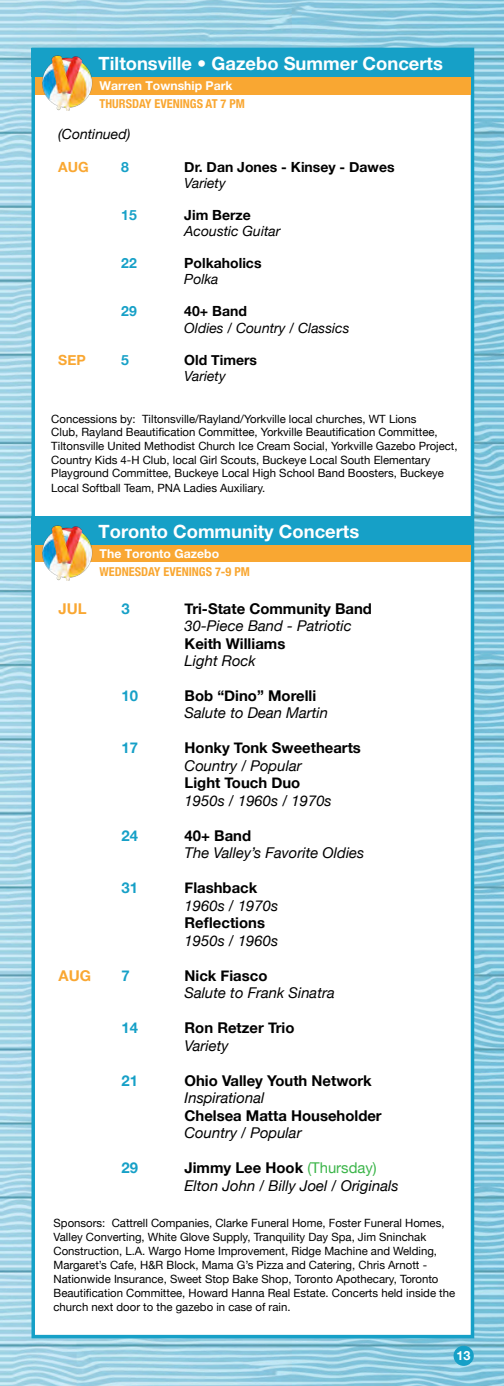
<style>
.page{position:relative;width:504px;height:1386px;background:#fff}
.page>*{position:absolute;margin:0;border:0;box-sizing:border-box;transform-origin:0 0}
.t1{font:700 18.38px "Helvetica Neue LT Pro";color:#fff}
.t2{font:italic 14.88px/17.5px "Helvetica Neue";color:#000}
.t3{font:700 14.88px "Helvetica Neue";color:#000}
.t4{font:700 14.88px "Helvetica Neue";color:#16a0c7}
.t5{font:700 14.88px "Helvetica Neue";color:#f9a732}
.t6{font:italic 14px "Helvetica Neue";color:#000}
.t7{font:700 14px "Helvetica Neue";color:#000}
.t8{font:700 14px "Helvetica Neue";color:#16a0c7}
.t9{font:700 14px "Helvetica Neue";color:#f9a732}
.t10{font:700 12.6px "Helvetica Neue";color:#fff}
.t11{font:700 condensed 12.25px "Helvetica Neue";color:#f9a732}
.t12{font:700 12.25px "Helvetica Neue LT Pro";color:#fff}
.t13{font:11.38px/14px "Helvetica Neue";color:#000}
.s1{font-weight:700;font-style:normal}
.s2{font-style:normal;color:#3cb54a}
</style>
<div class="page">
<img style="left:0;top:0;width:504px;height:1386px">
<div style="left:32px;top:48px;width:442px;height:1290px;background:#fff;border:4px solid #16a0c7"></div>
<div style="left:454px;top:1346px;width:20px;height:20px;background:#16a0c7;border-radius:50%"></div>
<div style="left:35px;top:544px;width:436px;height:18px;background:#f9a732"></div>
<div style="left:32px;top:516px;width:440px;height:29px;background:#16a0c7"></div>
<img style="left:42px;top:525px;width:51px;height:55px">
<div style="left:35px;top:77px;width:436px;height:18px;background:#f9a732"></div>
<div style="left:32px;top:49px;width:440px;height:28px;background:#16a0c7"></div>
<img style="left:42px;top:56px;width:51px;height:55px">
<h1 class="t1" style="left:99px;top:52px;width:346px">Tiltonsville • Gazebo Summer Concerts</h1>
<p class="t12" style="left:100px;top:78px;width:134px">Warren Township Park</p>
<p class="t11" style="left:100px;top:94px;width:147px">THURSDAY EVENINGS AT 7 PM</p>
<p class="t6" style="left:58px;top:124px;width:74px">(Continued)</p>
<p class="t9" style="left:58px;top:156px;width:32px">AUG</p>
<p class="t8" style="left:121px;top:156px;width:9px">8</p>
<p class="t7" style="left:184px;top:156px;width:212px">Dr. Dan Jones - Kinsey - Dawes</p>
<p class="t6" style="left:184px;top:173px;width:43px">Variety</p>
<p class="t8" style="left:121px;top:204px;width:17px">15</p>
<p class="t7" style="left:184px;top:204px;width:68px">Jim Berze</p>
<p class="t6" style="left:184px;top:221px;width:98px">Acoustic Guitar</p>
<p class="t8" style="left:121px;top:252px;width:17px">22</p>
<p class="t7" style="left:184px;top:252px;width:79px">Polkaholics</p>
<p class="t6" style="left:184px;top:269px;width:36px">Polka</p>
<p class="t8" style="left:121px;top:300px;width:17px">29</p>
<p class="t7" style="left:184px;top:300px;width:64px">40+ Band</p>
<p class="t6" style="left:184px;top:317px;width:167px">Oldies / Country / Classics</p>
<p class="t9" style="left:58px;top:349px;width:29px">SEP</p>
<p class="t8" style="left:121px;top:349px;width:9px">5</p>
<p class="t7" style="left:184px;top:349px;width:74px">Old Timers</p>
<p class="t6" style="left:184px;top:366px;width:43px">Variety</p>
<p class="t13" style="left:51px;top:412px;width:408px">Concessions by: Tiltonsville/Rayland/Yorkville local churches, WT Lions<br>Club, Rayland Beautification Committee, Yorkville Beautification Committee, Tiltonsville United Methodist Church Ice Cream Social, Yorkville Gazebo Project, Country Kids 4-H Club, local Girl Scouts, Buckeye Local South Elementary Playground Committee, Buckeye Local High School Band Boosters, Buckeye Local Softball Team, PNA Ladies Auxiliary.</p>
<h1 class="t1" style="left:99px;top:520px;width:262px">Toronto Community Concerts</h1>
<p class="t12" style="left:100px;top:546px;width:121px">The Toronto Gazebo</p>
<p class="t11" style="left:100px;top:561px;width:152px">WEDNESDAY EVENINGS 7-9 PM</p>
<h2 class="t5" style="left:59px;top:597px;width:30px">JUL</h2>
<h2 class="t4" style="left:122px;top:597px;width:10px">3</h2>
<h2 class="t3" style="left:185px;top:597px;width:189px">Tri-State Community Band</h2>
<h2 class="t2" style="left:185px;top:618px;width:169px">30-Piece Band - Patriotic</h2>
<h2 class="t3" style="left:185px;top:632px;width:102px">Keith Williams</h2>
<h2 class="t2" style="left:185px;top:653px;width:73px">Light Rock</h2>
<h2 class="t4" style="left:122px;top:684px;width:18px">10</h2>
<h2 class="t3" style="left:185px;top:684px;width:133px">Bob “Dino” Morelli</h2>
<h2 class="t2" style="left:185px;top:705px;width:145px">Salute to Dean Martin</h2>
<h2 class="t4" style="left:122px;top:737px;width:18px">17</h2>
<h2 class="t3" style="left:185px;top:737px;width:178px">Honky Tonk Sweethearts</h2>
<h2 class="t2" style="left:185px;top:758px;width:119px">Country / Popular</h2>
<h2 class="t3" style="left:185px;top:772px;width:117px">Light Touch Duo</h2>
<h2 class="t2" style="left:185px;top:793px;width:149px">1950s / 1960s / 1970s</h2>
<h2 class="t4" style="left:122px;top:824px;width:18px">24</h2>
<h2 class="t3" style="left:185px;top:824px;width:68px">40+ Band</h2>
<h2 class="t2" style="left:185px;top:845px;width:181px">The Valley’s Favorite Oldies</h2>
<h2 class="t4" style="left:122px;top:876px;width:18px">31</h2>
<h2 class="t3" style="left:185px;top:876px;width:74px">Flashback</h2>
<h2 class="t2" style="left:185px;top:898px;width:95px">1960s / 1970s</h2>
<h2 class="t3" style="left:185px;top:911px;width:82px">Reflections</h2>
<h2 class="t2" style="left:185px;top:933px;width:95px">1950s / 1960s</h2>
<h2 class="t5" style="left:59px;top:964px;width:34px">AUG</h2>
<h2 class="t4" style="left:122px;top:964px;width:10px">7</h2>
<h2 class="t3" style="left:185px;top:964px;width:84px">Nick Fiasco</h2>
<h2 class="t2" style="left:185px;top:985px;width:152px">Salute to Frank Sinatra</h2>
<h2 class="t4" style="left:122px;top:1016px;width:18px">14</h2>
<h2 class="t3" style="left:185px;top:1016px;width:111px">Ron Retzer Trio</h2>
<h2 class="t2" style="left:185px;top:1038px;width:46px">Variety</h2>
<h2 class="t4" style="left:122px;top:1069px;width:18px">21</h2>
<h2 class="t3" style="left:185px;top:1069px;width:189px">Ohio Valley Youth Network</h2>
<h2 class="t2" style="left:185px;top:1090px;width:81px">Inspirational</h2>
<h2 class="t3" style="left:185px;top:1104px;width:199px">Chelsea Matta Householder</h2>
<h2 class="t2" style="left:185px;top:1125px;width:119px">Country / Popular</h2>
<h2 class="t4" style="left:122px;top:1156px;width:18px">29</h2>
<h2 class="t2" style="left:185px;top:1160px;width:216px"><span class="s1">Jimmy Lee Hook</span> <span class="s2">(Thursday)<br></span>Elton John / Billy Joel / Originals</h2>
<p class="t13" style="left:54px;top:1217px;width:403px">Sponsors: Cattrell Companies, Clarke Funeral Home, Foster Funeral Homes, Valley Converting, White Glove Supply, Tranquility Day Spa, Jim Sninchak Construction, L.A. Wargo Home Improvement, Ridge Machine and Welding, Margaret’s Cafe, H&amp;R Block, Mama G’s Pizza and Catering, Chris Arnott - Nationwide Insurance, Sweet Stop Bake Shop, Toronto Apothecary, Toronto Beautification Committee, Howard Hanna Real Estate. Concerts held inside the church next door to the gazebo in case of rain.</p>
<p class="t10" style="left:457px;top:1346px;width:16px">13</p>
</div>
